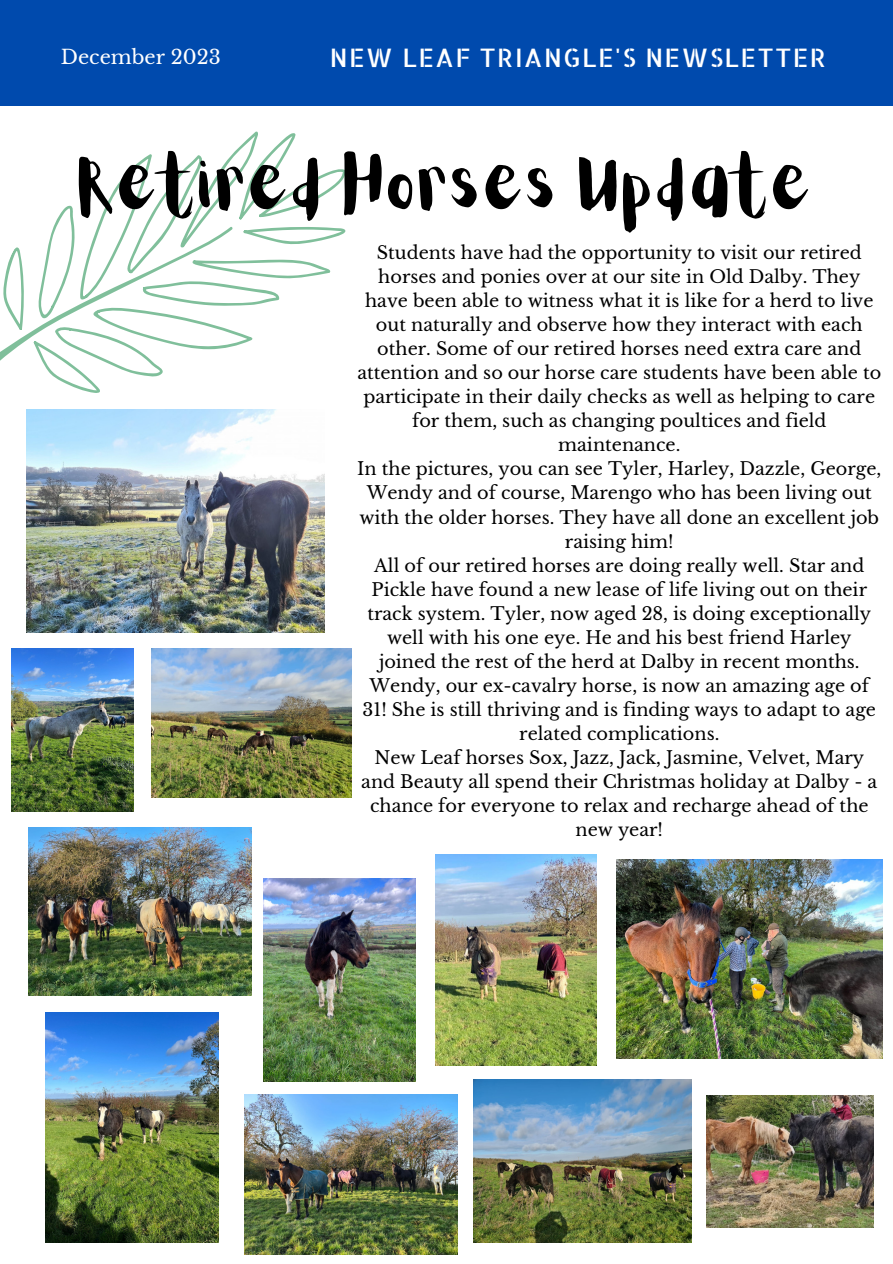
<style>
.page{position:relative;width:893px;height:1264px;background:#fff}
.page>*{position:absolute;margin:0;border:0;box-sizing:border-box;transform-origin:0 0}
.t1{font:64.5px "Aloja Extended";color:#000}
.t2{font:25.5px "Allerta Stencil";letter-spacing:.05em;color:#fff}
.t3{font:19.5px "Libre Baskerville";color:#fff}
.t4{font:17.7px/24px "Libre Baskerville";color:#000;text-align:center}
</style>
<div class="page">
<div style="left:0;top:0;width:892px;height:106px;background:#004aad"></div>
<svg style="left:0;top:131px;width:346px;height:262px"></svg>
<img style="left:27px;top:409px;width:297px;height:223px">
<img style="left:28px;top:827px;width:223px;height:168px">
<img style="left:263px;top:878px;width:152px;height:203px">
<img style="left:616px;top:859px;width:266px;height:199px">
<img style="left:45px;top:1012px;width:174px;height:230px">
<img style="left:11px;top:648px;width:122px;height:163px">
<img style="left:435px;top:854px;width:161px;height:211px">
<img style="left:151px;top:648px;width:201px;height:150px">
<img style="left:245px;top:1094px;width:212px;height:159px">
<img style="left:473px;top:1079px;width:218px;height:163px">
<img style="left:706px;top:1095px;width:167px;height:132px">
<p class="t3" style="left:61px;top:45px;width:161px">December 2023</p>
<p class="t2" style="left:330px;top:40px;width:498px">NEW LEAF TRIANGLE'S NEWSLETTER</p>
<p class="t1" style="left:79px;top:155px;width:737px">Retired Horses Update</p>
<p class="t4" style="left:357px;top:241px;width:525px">Students have had the opportunity to visit our retired horses and ponies over at our site in Old Dalby. They have been able to witness what it is like for a herd to live out naturally and observe how they interact with each other. Some of our retired horses need extra care and attention and so our horse care students have been able to participate in their daily checks as well as helping to care for them, such as changing poultices and field maintenance.</p>
<p class="t4" style="left:357px;top:457px;width:525px">In the pictures, you can see Tyler, Harley, Dazzle, George, Wendy and of course, Marengo who has been living out with the older horses. They have all done an excellent job raising him!</p>
<p class="t4" style="left:362px;top:553px;width:515px">All of our retired horses are doing really well. Star and Pickle have found a new lease of life living out on their track system. Tyler, now aged 28, is doing exceptionally well with his one eye. He and his best friend Harley joined the rest of the herd at Dalby in recent months.<br>Wendy, our ex-cavalry horse, is now an amazing age of 31! She is still thriving and is finding ways to adapt to age related complications.</p>
<p class="t4" style="left:361px;top:745px;width:517px">New Leaf horses Sox, Jazz, Jack, Jasmine, Velvet, Mary and Beauty all spend their Christmas holiday at Dalby - a chance for everyone to relax and recharge ahead of the new year!</p>
</div>
